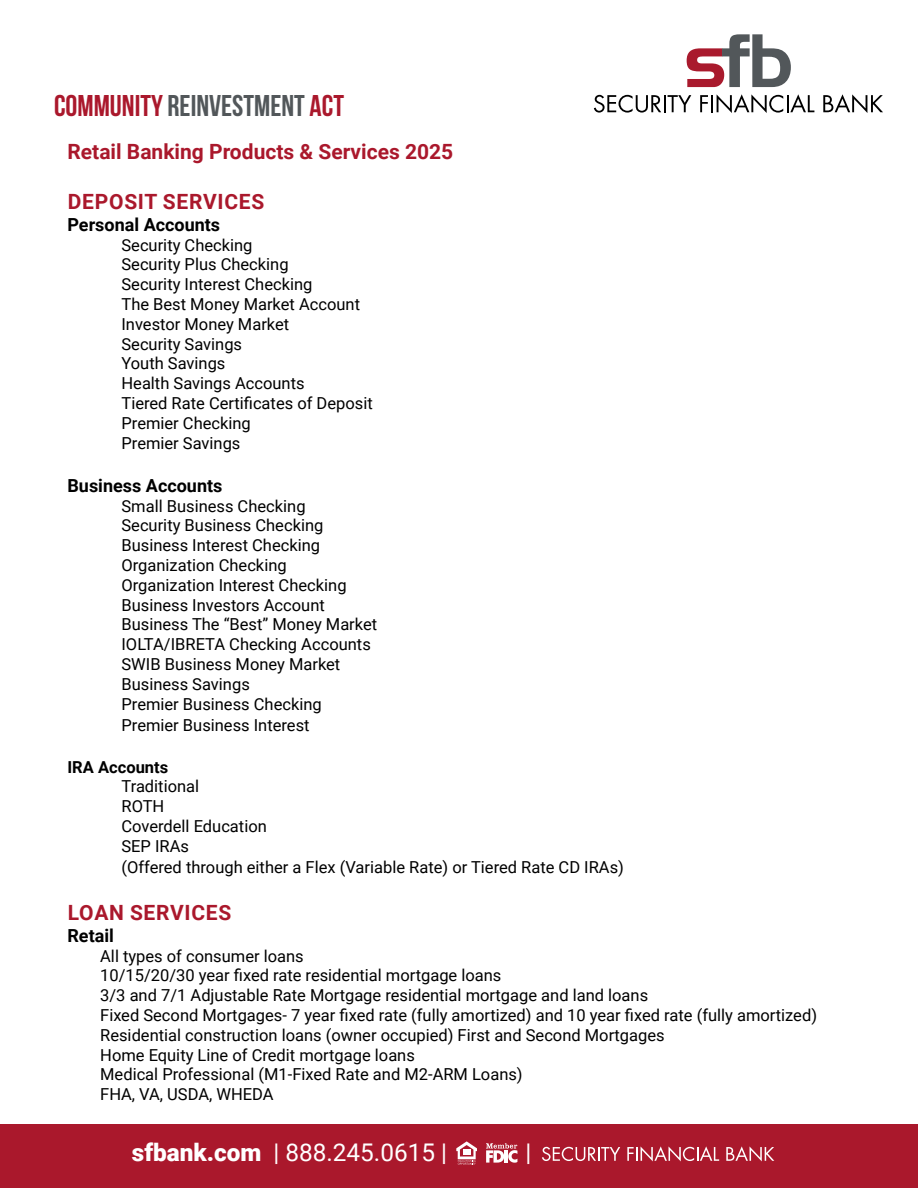
<style>
.page{position:relative;width:918px;height:1188px;background:#fff}
.page>*{position:absolute;margin:0;border:0;box-sizing:border-box;transform-origin:0 0}
.t1{font:700 30px "Bebas Neue";color:#aa182c}
.t2{font:24.3px "Roboto";color:#fff}
.t3{font:700 21px "Roboto";color:#aa182c}
.t4{font:700 21px "Roboto";letter-spacing:.035em;color:#aa182c}
.t5{font:700 18px "Roboto";color:#000}
.t6{font:16.5px/19.8px "Roboto";color:#000}
.t7{font:700 16.5px "Roboto";color:#000}
.s1{color:#52575a}
.s2{font-weight:900}
</style>
<div class="page">
<div style="left:0;top:1124px;width:918px;height:64px;background:#aa182c"></div>
<svg style="left:486px;top:1143px;width:31px;height:20px"></svg>
<svg style="left:456px;top:1141px;width:21px;height:24px"></svg>
<svg style="left:542px;top:1147px;width:78px;height:14px"></svg>
<svg style="left:627px;top:1146px;width:92px;height:15px"></svg>
<svg style="left:726px;top:1146px;width:48px;height:15px"></svg>
<svg style="left:687px;top:34px;width:104px;height:53px"></svg>
<svg style="left:594px;top:95px;width:97px;height:18px"></svg>
<svg style="left:700px;top:94px;width:114px;height:19px"></svg>
<svg style="left:823px;top:94px;width:60px;height:19px"></svg>
<h1 class="t1" style="left:54px;top:89px;width:292px">COMMUNITY <span class="s1">REINVESTMENT</span> ACT</h1>
<p class="t3" style="left:68px;top:137px;width:387px">Retail Banking Products &amp; Services 2025</p>
<p class="t4" style="left:68px;top:187px;width:198px">DEPOSIT SERVICES</p>
<p class="t5" style="left:68px;top:212px;width:154px">Personal Accounts</p>
<p class="t6" style="left:121px;top:234px;width:253px">Security Checking<br>Security Plus Checking<br>Security Interest Checking<br>The Best Money Market Account<br>Investor Money Market<br>Security Savings<br>Youth Savings<br>Health Savings Accounts<br>Tiered Rate Certificates of Deposit<br>Premier Checking<br>Premier Savings</p>
<p class="t5" style="left:68px;top:473px;width:156px">Business Accounts</p>
<p class="t6" style="left:122px;top:495px;width:257px">Small Business Checking<br>Security Business Checking<br>Business Interest Checking<br>Organization Checking<br>Organization Interest Checking<br>Business Investors Account<br>Business The “Best” Money Market<br>IOLTA/IBRETA Checking Accounts<br>SWIB Business Money Market<br>Business Savings<br>Premier Business Checking</p>
<p class="t6" style="left:122px;top:715px;width:190px">Premier Business Interest</p>
<p class="t7" style="left:68px;top:755px;width:102px">IRA Accounts</p>
<p class="t6" style="left:122px;top:776px;width:147px">Traditional<br>ROTH<br>Coverdell Education<br>SEP IRAs</p>
<p class="t6" style="left:121px;top:857px;width:504px">(Offered through either a Flex (Variable Rate) or Tiered Rate CD IRAs)</p>
<p class="t4" style="left:68px;top:898px;width:165px">LOAN SERVICES</p>
<p class="t5" style="left:68px;top:923px;width:48px">Retail</p>
<p class="t6" style="left:100px;top:945px;width:718px">All types of consumer loans<br>10/15/20/30 year fixed rate residential mortgage loans<br>3/3 and 7/1 Adjustable Rate Mortgage residential mortgage and land loans<br>Fixed Second Mortgages- 7 year fixed rate (fully amortized) and 10 year fixed rate (fully amortized)<br>Residential construction loans (owner occupied) First and Second Mortgages<br>Home Equity Line of Credit mortgage loans<br>Medical Professional (M1-Fixed Rate and M2-ARM Loans)<br>FHA, VA, USDA, WHEDA</p>
<h2 class="t2" style="left:132px;top:1135px;width:317px"><span class="s2">sfbank.com</span> | 888.245.0615 |</h2>
<h2 class="t2" style="left:525px;top:1135px;width:7px">|</h2>
</div>
